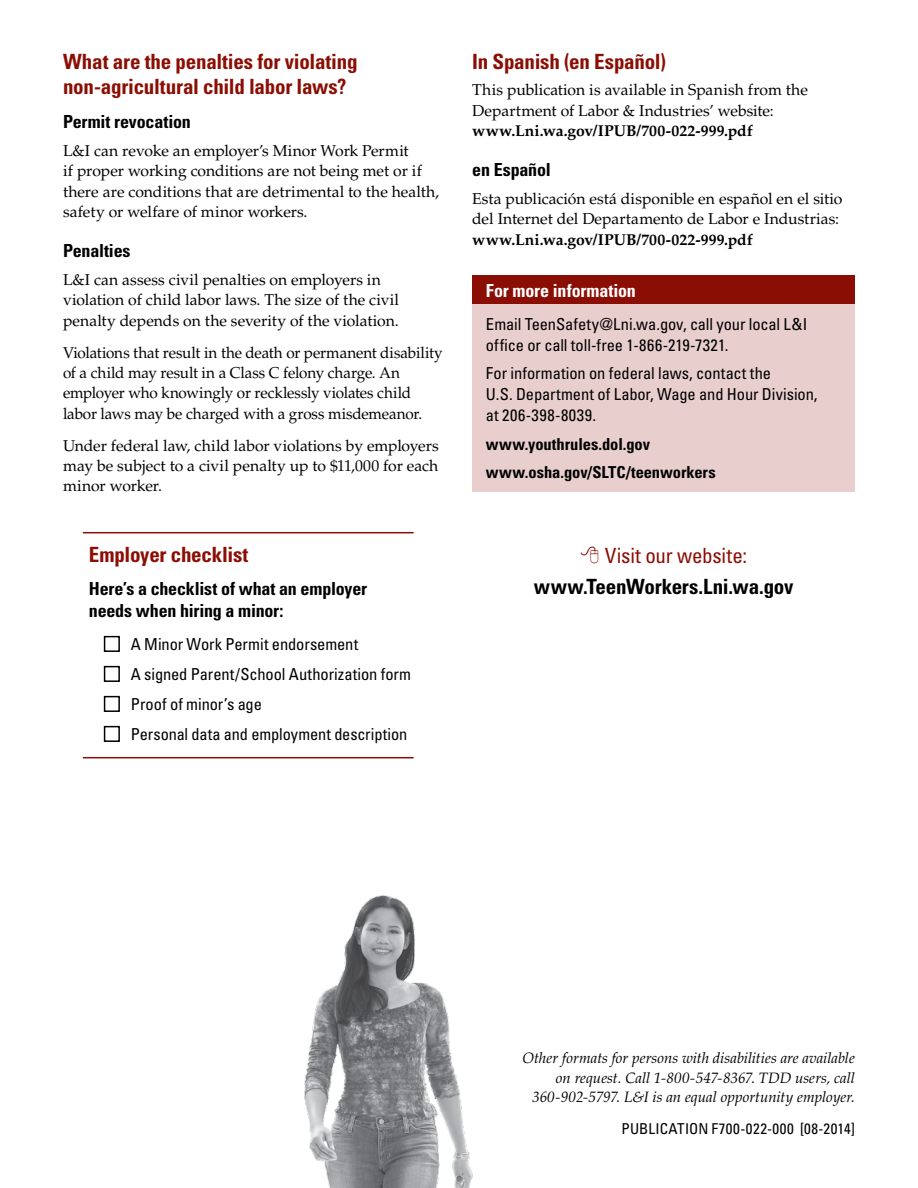
<style>
.page{position:relative;width:918px;height:1188px;background:#fff}
.page>*{position:absolute;margin:0;border:0;box-sizing:border-box;transform-origin:0 0}
.t1{font:700 condensed 21px/24.8px "Univers LT Std";letter-spacing:-.01em;color:#8b0e04}
.t2{font:700 condensed 21px "Univers LT Std";letter-spacing:-.01em;color:#000}
.t3{font:condensed 21px "Univers LT Std";letter-spacing:-.01em;color:#8b0e04}
.t4{font:700 condensed 18px/22.5px "Univers LT Std";letter-spacing:-.01em;color:#000}
.t5{font:700 condensed 18px "Univers LT Std";letter-spacing:-.005em;color:#fff}
.t6{font:condensed 16.5px/21px "Univers LT Std";letter-spacing:-.005em;color:#000}
.t7{font:700 condensed 16.5px/28.5px "Univers LT Std";letter-spacing:-.005em;color:#000}
.t8{font:15.75px/20.2px "Palatino LT Std";letter-spacing:-.005em;color:#000}
.t9{font:700 15.75px "Palatino LT Std";letter-spacing:.005em;color:#000}
.t10{font:italic 15px/19.5px "Palatino LT Std";color:#000;text-align:right}
.t11{font:condensed 15px "Univers LT Std";letter-spacing:.025em;color:#000}
</style>
<div class="page">
<div style="left:472px;top:275px;width:383px;height:30px;background:#8b0e04"></div>
<div style="left:472px;top:304px;width:383px;height:188px;background:#e8cfcd"></div>
<hr style="left:83px;top:532px;width:331px;height:1px;background:#8b0e04">
<hr style="left:83px;top:757px;width:331px;height:1px;background:#8b0e04">
<div style="left:104px;top:636px;width:16px;height:16px;border:2px solid #000"></div>
<div style="left:104px;top:666px;width:16px;height:16px;border:2px solid #000"></div>
<div style="left:104px;top:696px;width:16px;height:16px;border:2px solid #000"></div>
<div style="left:104px;top:726px;width:16px;height:16px;border:2px solid #000"></div>
<img style="left:305px;top:895px;width:167px;height:293px">
<h1 class="t1" style="left:63px;top:49px;width:296px">What are the penalties for violating non-agricultural child labor laws?</h1>
<p class="t4" style="left:63px;top:111px;width:129px">Permit revocation</p>
<p class="t8" style="left:63px;top:141px;width:378px">L&amp;I can revoke an employer’s Minor Work Permit<br>if proper working conditions are not being met or if there are conditions that are detrimental to the health, safety or welfare of minor workers.</p>
<p class="t4" style="left:63px;top:240px;width:69px">Penalties</p>
<p class="t8" style="left:63px;top:270px;width:338px">L&amp;I can assess civil penalties on employers in violation of child labor laws. The size of the civil penalty depends on the severity of the violation.</p>
<p class="t8" style="left:63px;top:343px;width:381px">Violations that result in the death or permanent disability of a child may result in a Class C felony charge. An employer who knowingly or recklessly violates child labor laws may be charged with a gross misdemeanor.</p>
<p class="t8" style="left:63px;top:436px;width:377px;text-align:justify">Under federal law, child labor violations by employers may be subject to a civil penalty up to $11,000 for each minor worker.</p>
<h1 class="t1" style="left:89px;top:542px;width:161px">Employer checklist</h1>
<p class="t4" style="left:89px;top:577px;width:280px">Here’s a checklist of what an employer needs when hiring a minor:</p>
<p class="t6" style="left:131px;top:629px;width:282px;line-height:30px">A Minor Work Permit endorsement<br>A signed Parent/School Authorization form Proof of minor’s age<br>Personal data and employment description</p>
<h1 class="t1" style="left:472px;top:49px;width:195px">In Spanish (en Español)</h1>
<p class="t8" style="left:472px;top:80px;width:337px">This publication is available in Spanish from the<br>Department of Labor &amp; Industries’ website:</p>
<p class="t9" style="left:472px;top:121px;width:282px">www.Lni.wa.gov/IPUB/700-022-999.pdf</p>
<p class="t4" style="left:472px;top:159px;width:80px">en Español</p>
<p class="t8" style="left:472px;top:189px;width:372px">Esta publicación está disponible en español en el sitio del Internet del Departamento de Labor e Industrias:</p>
<p class="t9" style="left:472px;top:230px;width:282px">www.Lni.wa.gov/IPUB/700-022-999.pdf</p>
<p class="t5" style="left:486px;top:279px;width:152px">For more information</p>
<p class="t6" style="left:486px;top:313px;width:323px">Email TeenSafety@Lni.wa.gov, call your local L&amp;I office or call toll-free 1-866-219-7321.</p>
<p class="t6" style="left:486px;top:362px;width:333px">For information on federal laws, contact the<br>U.S. Department of Labor, Wage and Hour Division, at 206-398-8039.</p>
<p class="t7" style="left:486px;top:429px;width:231px">www.youthrules.dol.gov www.osha.gov/SLTC/teenworkers</p>
<h1 class="t3" style="left:605px;top:542px;width:144px">Visit our website:</h1>
<h1 class="t2" style="left:534px;top:574px;width:261px">www.TeenWorkers.Lni.wa.gov</h1>
<p class="t10" style="left:522px;top:1049px;width:334px">Other formats for persons with disabilities are available on request. Call 1-800-547-8367. TDD users, call<br>360-902-5797. L&amp;I is an equal opportunity employer.</p>
<p class="t11" style="left:622px;top:1119px;width:235px">PUBLICATION F700-022-000 [08-2014]</p>
</div>
